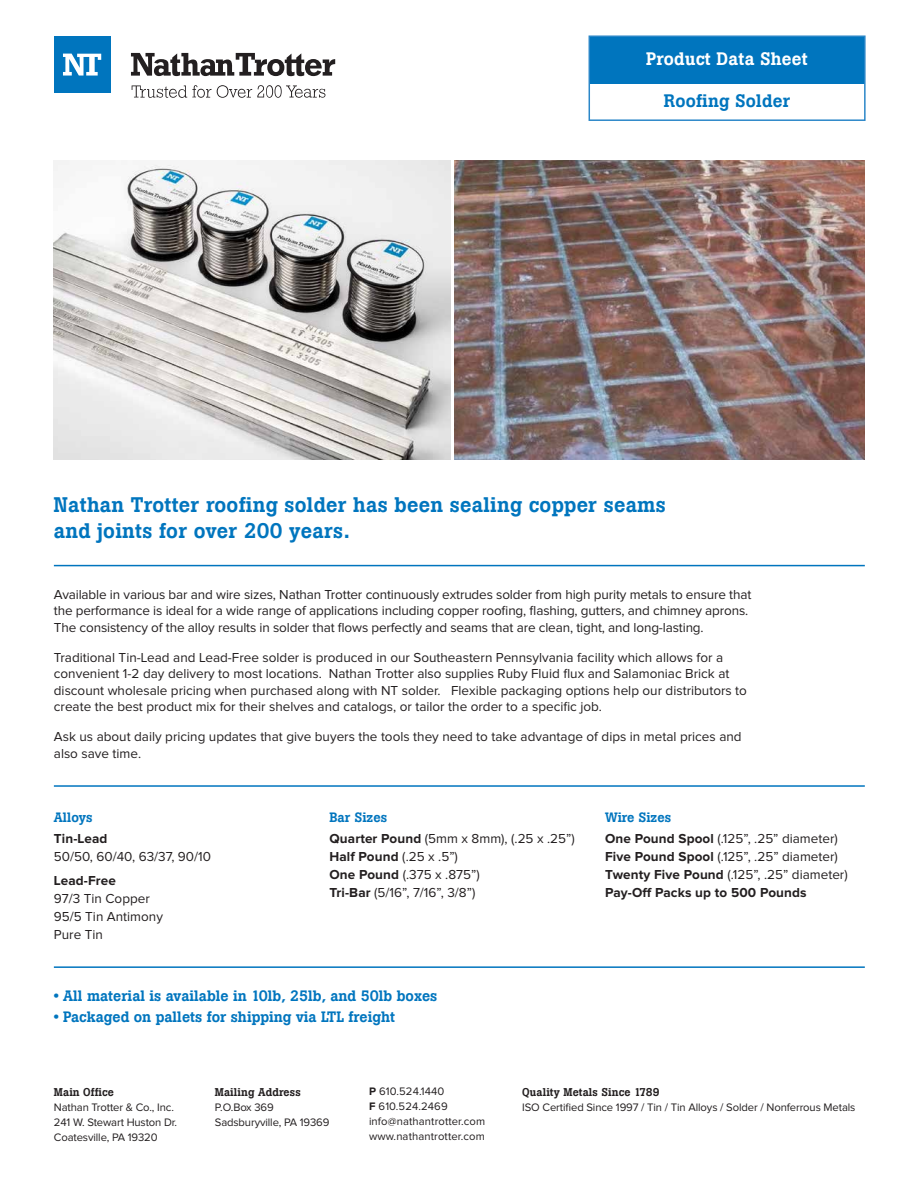
<style>
.page{position:relative;width:918px;height:1188px;background:#fff}
.page>*{position:absolute;margin:0;border:0;box-sizing:border-box;transform-origin:0 0}
.t1{font:500 21px/25.5px "Boton";letter-spacing:.01em;color:#0075be}
.t2{font:500 18px "Boton";letter-spacing:.01em;color:#fff}
.t3{font:500 18px "Boton";letter-spacing:.01em;color:#0075be}
.t4{font:500 15px "Boton";color:#0075be}
.t5{font:13.5px/16.5px "Proxima Nova";color:#231f20}
.t6{font:700 13.5px/18px "Proxima Nova";letter-spacing:.01em;color:#231f20}
.t7{font:500 13.5px "Boton";color:#0075be}
.t8{font:11.25px/15px "Proxima Nova";letter-spacing:-.01em;color:#231f20}
.t9{font:11.25px/15px "Proxima Nova";letter-spacing:.01em;color:#231f20}
.t10{font:500 11.25px "Boton";letter-spacing:.01em;color:#231f20}
.s1{font-weight:700}
.s2{font-weight:400}
</style>
<div class="page">
<div style="left:589px;top:36px;width:276px;height:47px;background:#0075be"></div>
<svg style="left:132px;top:85px;width:193px;height:13px"></svg>
<svg style="left:131px;top:53px;width:204px;height:23px"></svg>
<div style="left:54px;top:36px;width:56px;height:57px;background:#0075be"></div>
<svg style="left:63px;top:54px;width:38px;height:22px"></svg>
<hr style="left:54px;top:565px;width:811px;height:1px;background:#0075be">
<hr style="left:54px;top:785px;width:811px;height:2px;background:#0075be">
<hr style="left:54px;top:966px;width:811px;height:2px;background:#0075be">
<img style="left:54px;top:161px;width:397px;height:299px">
<div style="left:589px;top:35px;width:277px;height:86px;border:2px solid #2b87c8"></div>
<img style="left:455px;top:161px;width:410px;height:299px">
<h2 class="t2" style="left:646px;top:49px;width:163px">Product Data Sheet</h2>
<h2 class="t3" style="left:664px;top:90px;width:128px">Roofing Solder</h2>
<h1 class="t1" style="left:54px;top:492px;width:614px">Nathan Trotter roofing solder has been sealing copper seams and joints for over 200 years.</h1>
<p class="t5" style="left:54px;top:586px;width:699px">Available in various bar and wire sizes, Nathan Trotter continuously extrudes solder from high purity metals to ensure that the performance is ideal for a wide range of applications including copper roofing, flashing, gutters, and chimney aprons.<br>The consistency of the alloy results in solder that flows perfectly and seams that are clean, tight, and long-lasting.</p>
<p class="t5" style="left:54px;top:649px;width:695px">Traditional Tin-Lead and Lead-Free solder is produced in our Southeastern Pennsylvania facility which allows for a convenient 1-2 day delivery to most locations. Nathan Trotter also supplies Ruby Fluid flux and Salamoniac Brick at discount wholesale pricing when purchased along with NT solder. Flexible packaging options help our distributors to create the best product mix for their shelves and catalogs, or tailor the order to a specific job.</p>
<p class="t5" style="left:54px;top:729px;width:689px">Ask us about daily pricing updates that give buyers the tools they need to take advantage of dips in metal prices and also save time.</p>
<p class="t7" style="left:54px;top:809px;width:40px">Alloys</p>
<p class="t6" style="left:54px;top:830px;width:55px">Tin-Lead</p>
<p class="t5" style="left:54px;top:849px;width:159px">50/50, 60/40, 63/37, 90/10</p>
<p class="t6" style="left:54px;top:872px;width:64px">Lead-Free</p>
<p class="t5" style="left:54px;top:890px;width:111px;line-height:18px">97/3 Tin Copper<br>95/5 Tin Antimony<br>Pure Tin</p>
<p class="t7" style="left:329px;top:809px;width:59px">Bar Sizes</p>
<p class="t5" style="left:329px;top:830px;width:247px;line-height:18px"><span class="s1">Quarter Pound</span> (5mm x 8mm), (.25 x .25”)<br><span class="s1">Half Pound</span> (.25 x .5”)<br><span class="s1">One Pound</span> (.375 x .875”)<br><span class="s1">Tri-Bar</span> (5/16”, 7/16”, 3/8”)</p>
<p class="t4" style="left:54px;top:987px;width:385px">• All material is available in 10lb, 25lb, and 50lb boxes</p>
<p class="t4" style="left:54px;top:1008px;width:343px">• Packaged on pallets for shipping via LTL freight</p>
<p class="t7" style="left:605px;top:809px;width:68px">Wire Sizes</p>
<p class="t6" style="left:605px;top:830px;width:244px">One Pound Spool <span class="s2">(.125”, .25” diameter)<br></span>Five Pound Spool <span class="s2">(.125”, .25” diameter)<br></span>Twenty Five Pound <span class="s2">(.125”, .25” diameter)<br></span>Pay-Off Packs up to 500 Pounds</p>
<p class="t10" style="left:54px;top:1086px;width:62px">Main Office</p>
<p class="t8" style="left:54px;top:1101px;width:125px">Nathan Trotter &amp; Co., Inc.<br>241 W. Stewart Huston Dr.<br>Coatesville, PA 19320</p>
<p class="t10" style="left:215px;top:1086px;width:87px">Mailing Address</p>
<p class="t8" style="left:215px;top:1101px;width:116px">P.O.Box 369<br>Sadsburyville, PA 19369</p>
<p class="t9" style="left:369px;top:1084px;width:118px"><span class="s1">P</span> 610.524.1440<br><span class="s1">F</span> 610.524.2469 info@nathantrotter.com www.nathantrotter.com</p>
<p class="t10" style="left:522px;top:1086px;width:139px">Quality Metals Since 1789</p>
<p class="t8" style="left:522px;top:1101px;width:335px">ISO Certified Since 1997 / Tin / Tin Alloys / Solder / Nonferrous Metals</p>
</div>
